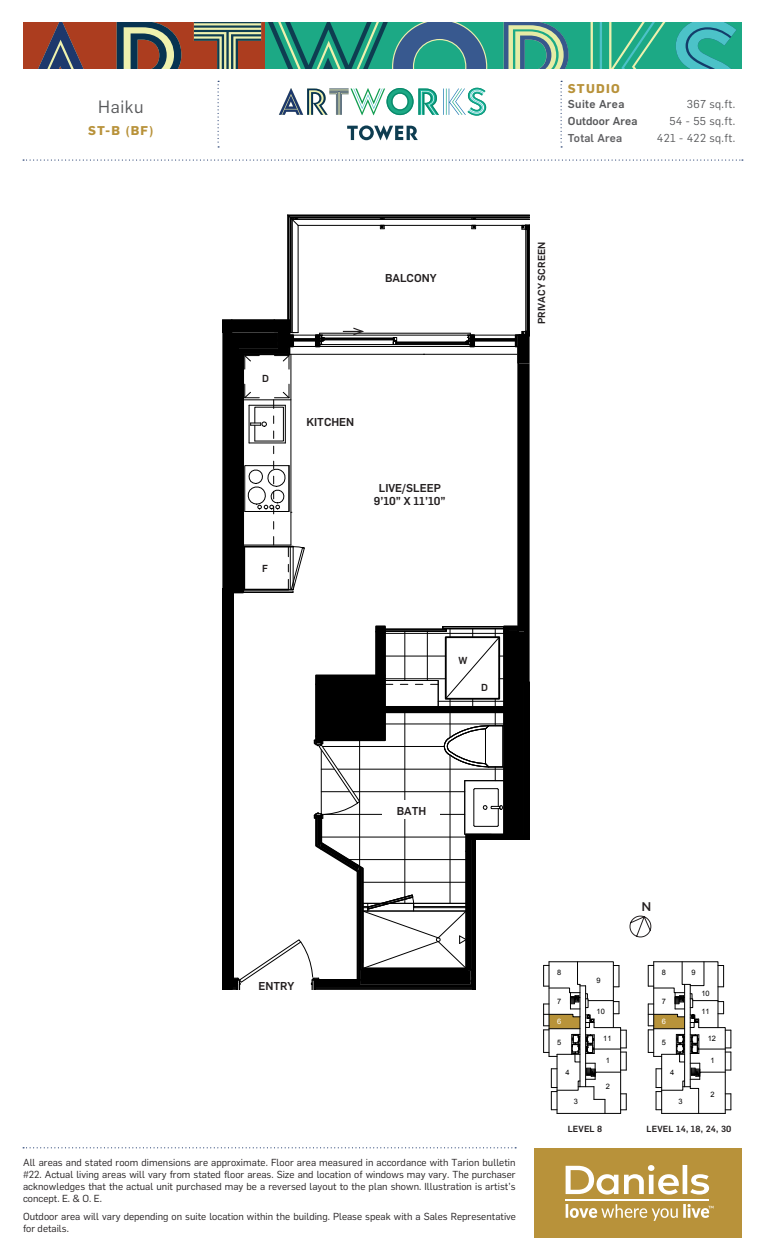
<style>
.page{position:relative;width:765px;height:1260px;background:#fff}
.page>*{position:absolute;margin:0;border:0;box-sizing:border-box;transform-origin:0 0}
.t1{font:17.5px "Flama";letter-spacing:.035em;color:#57585a}
.t2{font:500 12.62px "Gotham";color:#231f20}
.t3{font:700 12.5px "Flama";letter-spacing:.1em;color:#b8923a}
.t4{font:500 11.25px "Flama";color:#231f20}
.t5{font:11.25px "Flama";letter-spacing:.035em;color:#57585a}
.t6{font:500 11.25px "Flama";letter-spacing:.01em;color:#57585a}
.t7{font:500 11.25px "Flama";letter-spacing:.035em;color:#57585a}
.t8{font:500 11.25px "Flama";letter-spacing:.02em;color:#636366}
.t9{font:10px/12px "Flama";color:#231f20;text-align:justify}
.t10{font:500 10px "Flama";color:#231f20}
.t11{font:500 8.75px "Flama";letter-spacing:.02em;color:#231f20}
.t12{font:7.5px "Arial";letter-spacing:.005em;color:#000}
.t13{font:7.5px "Arial";color:#fff}
</style>
<div class="page">
<div style="left:535px;top:1148px;width:207px;height:90px;background:#b8923a"></div>
<div style="left:23px;top:22px;width:242px;height:92px;background:#ac3d1f"></div>
<div style="left:265px;top:22px;width:477px;height:92px;background:#1ca985"></div>
<svg style="left:38px;top:22px;width:46px;height:47px"></svg>
<svg style="left:117px;top:22px;width:65px;height:47px"></svg>
<svg style="left:591px;top:22px;width:146px;height:47px"></svg>
<div style="left:23px;top:69px;width:719px;height:91px;background:#fff"></div>
<svg style="left:268px;top:22px;width:220px;height:94px"></svg>
<svg style="left:347px;top:125px;width:71px;height:15px"></svg>
<svg style="left:194px;top:22px;width:67px;height:126px"></svg>
<svg style="left:504px;top:22px;width:65px;height:126px"></svg>
<svg style="left:23px;top:160px;width:720px;height:1px"></svg>
<svg style="left:23px;top:1147px;width:493px;height:1px"></svg>
<svg style="left:648px;top:961px;width:84px;height:153px"></svg>
<svg style="left:543px;top:961px;width:84px;height:153px"></svg>
<svg style="left:629px;top:915px;width:23px;height:23px"></svg>
<svg style="left:222px;top:214px;width:308px;height:776px"></svg>
<div style="left:382px;top:800px;width:58px;height:19px;background:#fff"></div>
<svg style="left:566px;top:1166px;width:52px;height:29px"></svg>
<svg style="left:624px;top:1165px;width:55px;height:30px"></svg>
<hr style="left:683px;top:1165px;width:4px;height:29px;background:#fff">
<hr style="left:566px;top:1199px;width:143px;height:2px;background:#fff">
<svg style="left:690px;top:1174px;width:19px;height:21px"></svg>
<hr style="left:683px;top:1204px;width:3px;height:14px;background:#fff">
<svg style="left:566px;top:1204px;width:112px;height:17px"></svg>
<svg style="left:688px;top:1204px;width:26px;height:14px"></svg>
<p class="t1" style="left:98px;top:95px;width:47px">Haiku</p>
<p class="t3" style="left:88px;top:122px;width:67px">ST-B (BF)</p>
<p class="t10" style="left:262px;top:371px;width:8px">D</p>
<p class="t10" style="left:262px;top:562px;width:7px">F</p>
<p class="t4" style="left:385px;top:270px;width:53px">BALCONY</p>
<p class="t4" style="left:306px;top:414px;width:49px">KITCHEN</p>
<p class="t4" style="left:379px;top:480px;width:64px">LIVE/SLEEP</p>
<p class="t4" style="left:374px;top:493px;width:73px">9’10” X 11’10”</p>
<p class="t10" style="left:458px;top:654px;width:10px">W</p>
<p class="t10" style="left:481px;top:680px;width:8px">D</p>
<p class="t3" style="left:568px;top:79px;width:53px">STUDIO</p>
<p class="t7" style="left:568px;top:96px;width:58px">Suite Area</p>
<p class="t5" style="left:687px;top:97px;width:50px">367 sq.ft.</p>
<p class="t6" style="left:568px;top:113px;width:71px">Outdoor Area</p>
<p class="t5" style="left:669px;top:113px;width:67px">54 - 55 sq.ft.</p>
<p class="t8" style="left:568px;top:130px;width:56px">Total Area</p>
<p class="t5" style="left:657px;top:130px;width:80px">421 - 422 sq.ft.</p>
<p class="t10" style="left:534px;top:324px;width:84px;rotate:-90deg">PRIVACY SCREEN</p>
<p class="t4" style="left:258px;top:978px;width:37px">ENTRY</p>
<p class="t4" style="left:397px;top:803px;width:31px">BATH</p>
<p class="t9" style="left:23px;top:1156px;width:494px">All areas and stated room dimensions are approximate. Floor area measured in accordance with Tarion bulletin #22. Actual living areas will vary from stated floor areas. Size and location of windows may vary. The purchaser acknowledges that the actual unit purchased may be a reversed layout to the plan shown. Illustration is artist’s concept. E. &amp; O. E.</p>
<p class="t9" style="left:23px;top:1209px;width:495px">Outdoor area will vary depending on suite location within the building. Please speak with a Sales Representative for details.</p>
<p class="t12" style="left:557px;top:968px;width:6px">8</p>
<p class="t12" style="left:557px;top:996px;width:6px">7</p>
<p class="t13" style="left:557px;top:1017px;width:6px">6</p>
<p class="t12" style="left:557px;top:1037px;width:6px">5</p>
<p class="t12" style="left:566px;top:1067px;width:6px">4</p>
<p class="t12" style="left:574px;top:1097px;width:6px">3</p>
<p class="t12" style="left:597px;top:976px;width:6px">9</p>
<p class="t12" style="left:597px;top:1007px;width:10px">10</p>
<p class="t12" style="left:603px;top:1033px;width:10px">11</p>
<p class="t12" style="left:606px;top:1055px;width:6px">1</p>
<p class="t12" style="left:606px;top:1082px;width:6px">2</p>
<p class="t2" style="left:642px;top:898px;width:11px">N</p>
<p class="t12" style="left:662px;top:968px;width:6px">8</p>
<p class="t12" style="left:692px;top:968px;width:6px">9</p>
<p class="t12" style="left:662px;top:996px;width:6px">7</p>
<p class="t13" style="left:662px;top:1017px;width:6px">6</p>
<p class="t12" style="left:662px;top:1037px;width:6px">5</p>
<p class="t12" style="left:670px;top:1067px;width:6px">4</p>
<p class="t12" style="left:679px;top:1097px;width:6px">3</p>
<p class="t12" style="left:701px;top:988px;width:10px">10</p>
<p class="t12" style="left:701px;top:1007px;width:10px">11</p>
<p class="t12" style="left:708px;top:1033px;width:10px">12</p>
<p class="t12" style="left:710px;top:1055px;width:6px">1</p>
<p class="t12" style="left:710px;top:1089px;width:6px">2</p>
<p class="t11" style="left:568px;top:1123px;width:36px">LEVEL 8</p>
<p class="t11" style="left:647px;top:1123px;width:86px">LEVEL 14, 18, 24, 30</p>
</div>
